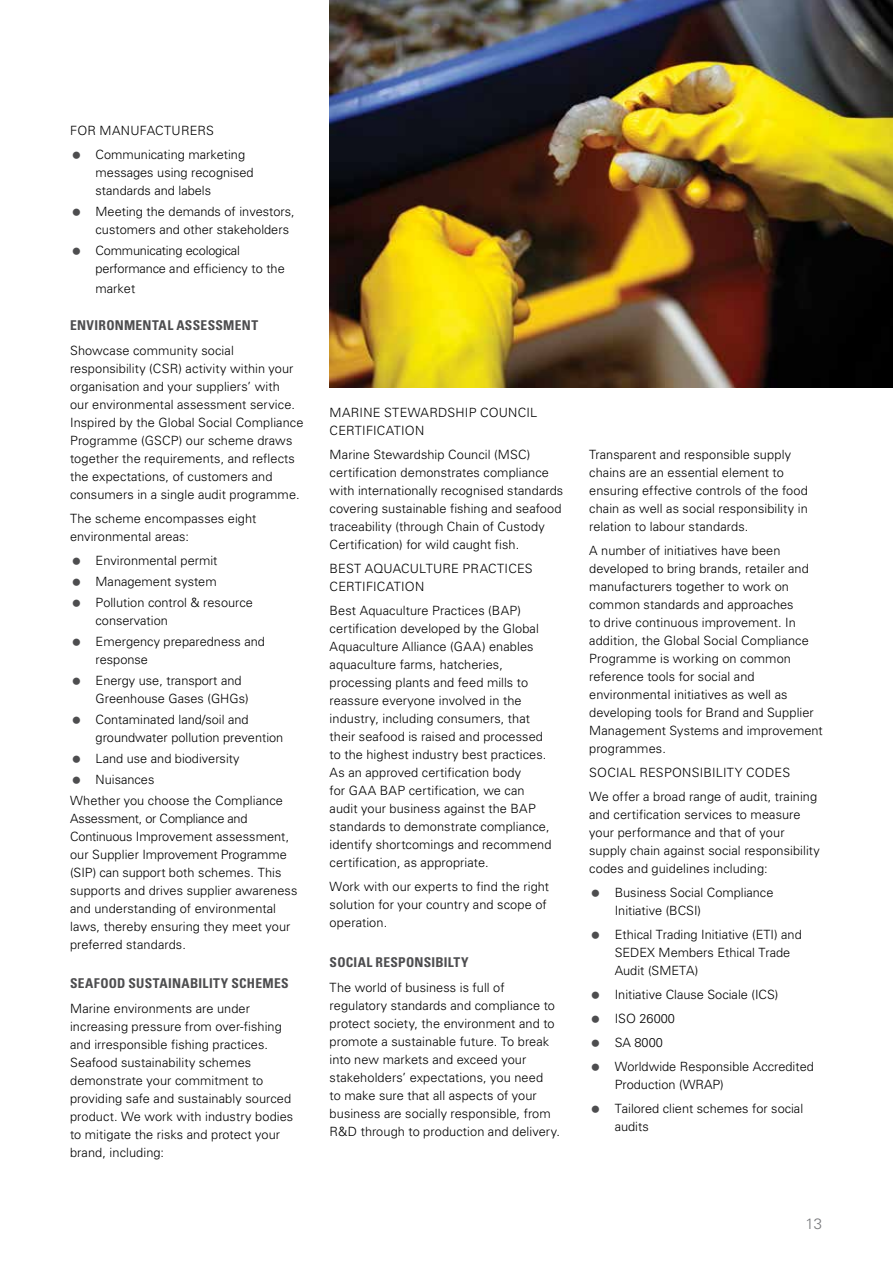
<style>
.page{position:relative;width:893px;height:1263px;background:#fff}
.page>*{position:absolute;margin:0;border:0;box-sizing:border-box;transform-origin:0 0}
.t1{font:300 15px "Univers";color:#77787b}
.t2{font:700 condensed 13.5px "Univers";letter-spacing:.02em;color:#4d4d4f}
.t3{font:300 12.75px/18px "Univers";letter-spacing:.005em;color:#000}
.t4{font:300 12.75px/18px "Univers";letter-spacing:-.015em;color:#000}
</style>
<div class="page">
<img style="left:330px;top:0;width:563px;height:387px">
<p class="t3" style="left:96px;top:118px;width:151px;line-height:24px;text-indent:-26px">FOR MANUFACTURERS<br>Communicating marketing</p>
<p class="t3" style="left:96px;top:163px;width:160px">messages using recognised standards and labels</p>
<p class="t3" style="left:96px;top:202px;width:201px">Meeting the demands of investors, customers and other stakeholders</p>
<p class="t4" style="left:96px;top:241px;width:191px">Communicating ecological performance and efficiency to the</p>
<p class="t3" style="left:96px;top:280px;width:41px">market</p>
<p class="t2" style="left:70px;top:317px;width:189px">ENVIRONMENTAL ASSESSMENT</p>
<p class="t3" style="left:70px;top:341px;width:235px">Showcase community social responsibility (CSR) activity within your organisation and your suppliers’ with<br>our environmental assessment service.<br>Inspired by the Global Social Compliance Programme (GSCP) our scheme draws together the requirements, and reflects the expectations, of customers and consumers in a single audit programme.</p>
<p class="t3" style="left:70px;top:509px;width:188px">The scheme encompasses eight environmental areas:</p>
<p class="t3" style="left:96px;top:550px;width:159px;line-height:21px">Environmental permit<br>Management system<br>Pollution control &amp; resource</p>
<p class="t3" style="left:96px;top:610px;width:171px;line-height:21px">conservation<br>Emergency preparedness and</p>
<p class="t3" style="left:96px;top:649px;width:147px;line-height:21px">response<br>Energy use, transport and</p>
<p class="t3" style="left:96px;top:688px;width:155px;line-height:21px">Greenhouse Gases (GHGs)<br>Contaminated land/soil and</p>
<p class="t3" style="left:96px;top:728px;width:189px">groundwater pollution prevention</p>
<p class="t3" style="left:96px;top:749px;width:145px">Land use and biodiversity</p>
<p class="t3" style="left:96px;top:770px;width:60px">Nuisances</p>
<p class="t3" style="left:70px;top:791px;width:214px">Whether you choose the Compliance</p>
<p class="t3" style="left:70px;top:809px;width:229px">Assessment, or Compliance and Continuous Improvement assessment, our Supplier Improvement Programme (SIP) can support both schemes. This supports and drives supplier awareness and understanding of environmental laws, thereby ensuring they meet your preferred standards.</p>
<p class="t2" style="left:70px;top:975px;width:220px">SEAFOOD SUSTAINABILITY SCHEMES</p>
<p class="t3" style="left:70px;top:1000px;width:225px">Marine environments are under increasing pressure from over-fishing and irresponsible fishing practices.<br>Seafood sustainability schemes demonstrate your commitment to providing safe and sustainably sourced product. We work with industry bodies to mitigate the risks and protect your brand, including:</p>
<p class="t3" style="left:330px;top:404px;width:209px">MARINE STEWARDSHIP COUNCIL<br>CERTIFICATION</p>
<p class="t3" style="left:330px;top:446px;width:235px">Marine Stewardship Council (MSC) certification demonstrates compliance with internationally recognised standards covering sustainable fishing and seafood traceability (through Chain of Custody Certification) for wild caught fish.</p>
<p class="t3" style="left:330px;top:560px;width:205px">BEST AQUACULTURE PRACTICES<br>CERTIFICATION</p>
<p class="t3" style="left:330px;top:602px;width:223px">Best Aquaculture Practices (BAP) certification developed by the Global Aquaculture Alliance (GAA) enables aquaculture farms, hatcheries, processing plants and feed mills to reassure everyone involved in the industry, including consumers, that their seafood is raised and processed to the highest industry best practices.<br>As an approved certification body<br>for GAA BAP certification, we can audit your business against the BAP standards to demonstrate compliance, identify shortcomings and recommend certification, as appropriate.</p>
<p class="t3" style="left:330px;top:878px;width:221px">Work with our experts to find the right solution for your country and scope of operation.</p>
<p class="t2" style="left:330px;top:954px;width:141px">SOCIAL RESPONSIBILTY</p>
<p class="t3" style="left:330px;top:978px;width:232px">The world of business is full of regulatory standards and compliance to protect society, the environment and to promote a sustainable future. To break into new markets and exceed your stakeholders’ expectations, you need<br>to make sure that all aspects of your business are socially responsible, from R&amp;D through to production and delivery.</p>
<p class="t3" style="left:589px;top:446px;width:220px">Transparent and responsible supply chains are an essential element to ensuring effective controls of the food chain as well as social responsibility in relation to labour standards.</p>
<p class="t3" style="left:589px;top:542px;width:235px">A number of initiatives have been developed to bring brands, retailer and manufacturers together to work on common standards and approaches<br>to drive continuous improvement. In addition, the Global Social Compliance Programme is working on common reference tools for social and environmental initiatives as well as developing tools for Brand and Supplier Management Systems and improvement programmes.</p>
<p class="t3" style="left:589px;top:761px;width:229px;line-height:24px">SOCIAL RESPONSIBILITY CODES<br>We offer a broad range of audit, training</p>
<p class="t3" style="left:589px;top:806px;width:232px">and certification services to measure your performance and that of your supply chain against social responsibility codes and guidelines including:</p>
<p class="t3" style="left:615px;top:884px;width:160px">Business Social Compliance<br>Initiative (BCSI)</p>
<p class="t3" style="left:615px;top:926px;width:189px">Ethical Trading Initiative (ETI) and<br>SEDEX Members Ethical Trade<br>Audit (SMETA)</p>
<p class="t3" style="left:615px;top:983px;width:201px;line-height:24px">Initiative Clause Sociale (ICS)<br>ISO 26000<br>SA 8000<br>Worldwide Responsible Accredited</p>
<p class="t3" style="left:615px;top:1073px;width:190px;line-height:24px">Production (WRAP)<br>Tailored client schemes for social</p>
<p class="t3" style="left:615px;top:1118px;width:36px">audits</p>
<p class="t1" style="left:805px;top:1214px;width:18px">13</p>
</div>
